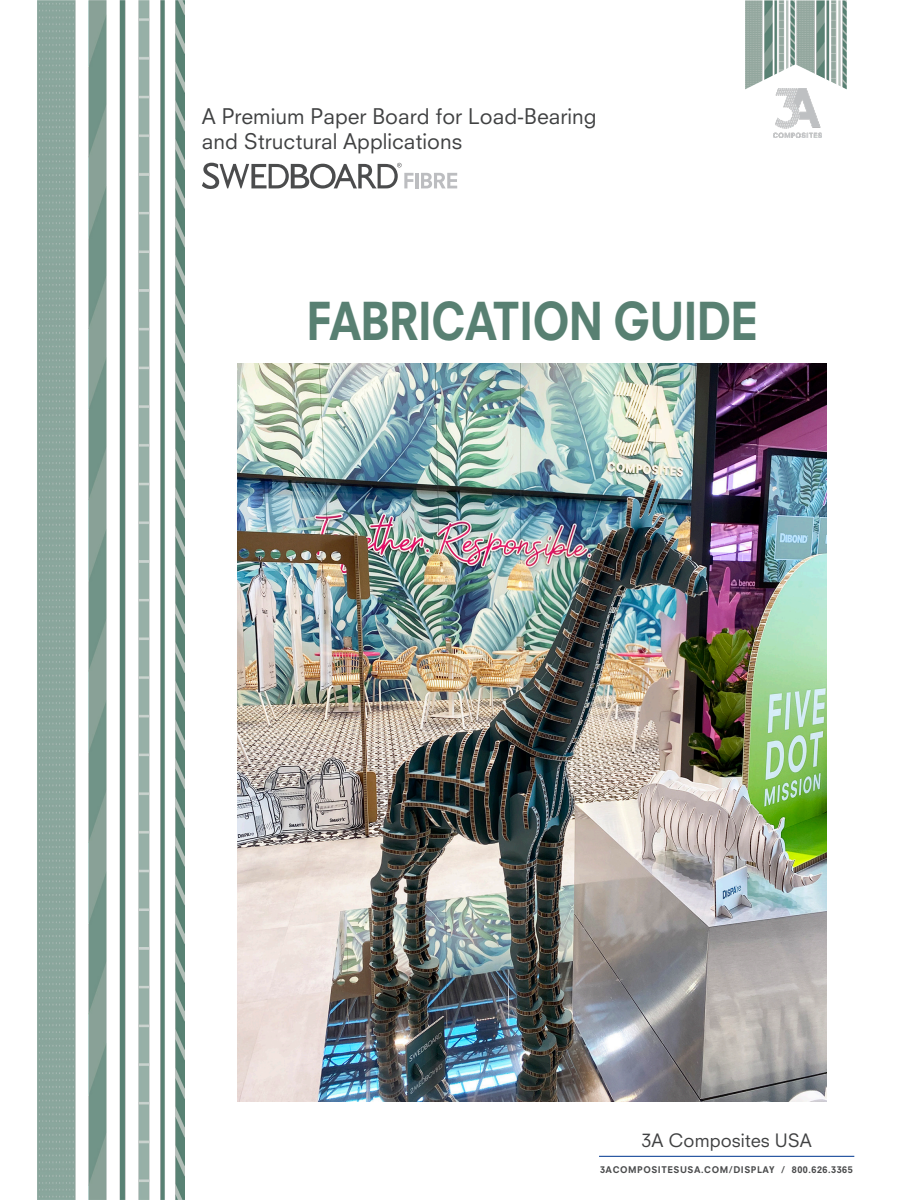
<style>
.page{position:relative;width:900px;height:1200px;background:#fff}
.page>*{position:absolute;margin:0;border:0;box-sizing:border-box;transform-origin:0 0}
.t1{font:800 50.85px "Neuzeit SLT Std";letter-spacing:-.03em;color:#588072;scale:.88 1}
.t2{font:21px "Neuzeit SLT Std";color:#404142}
.t3{font:18px "Neuzeit SLT Std";color:#404142}
.t4{font:800 9px "Neuzeit SLT Std";letter-spacing:.06em;color:#4b4c4d}
</style>
<div class="page">
<img style="left:774px;top:89px;width:48px;height:48px">
<hr style="left:599px;top:1156px;width:255px;height:1px;background:#194b9b">
<img style="left:745px;top:0;width:102px;height:89px">
<img style="left:37px;top:0;width:147px;height:1200px">
<svg style="left:202px;top:163px;width:212px;height:26px"></svg>
<hr style="left:415px;top:173px;width:4px;height:15px;background:#bcbdc0">
<svg style="left:421px;top:173px;width:36px;height:15px"></svg>
<img style="left:237px;top:364px;width:590px;height:737px">
<p class="t2" style="left:202px;top:103px;width:396px">A Premium Paper Board for Load-Bearing</p>
<p class="t2" style="left:202px;top:128px;width:262px">and Structural Applications</p>
<p class="t1" style="left:306px;top:290px;width:515px">FABRICATION GUIDE</p>
<p class="t3" style="left:642px;top:1129px;width:172px">3A Composites USA</p>
<p class="t4" style="left:600px;top:1164px;width:254px">3ACOMPOSITESUSA.COM/DISPLAY / 800.626.3365</p>
</div>
